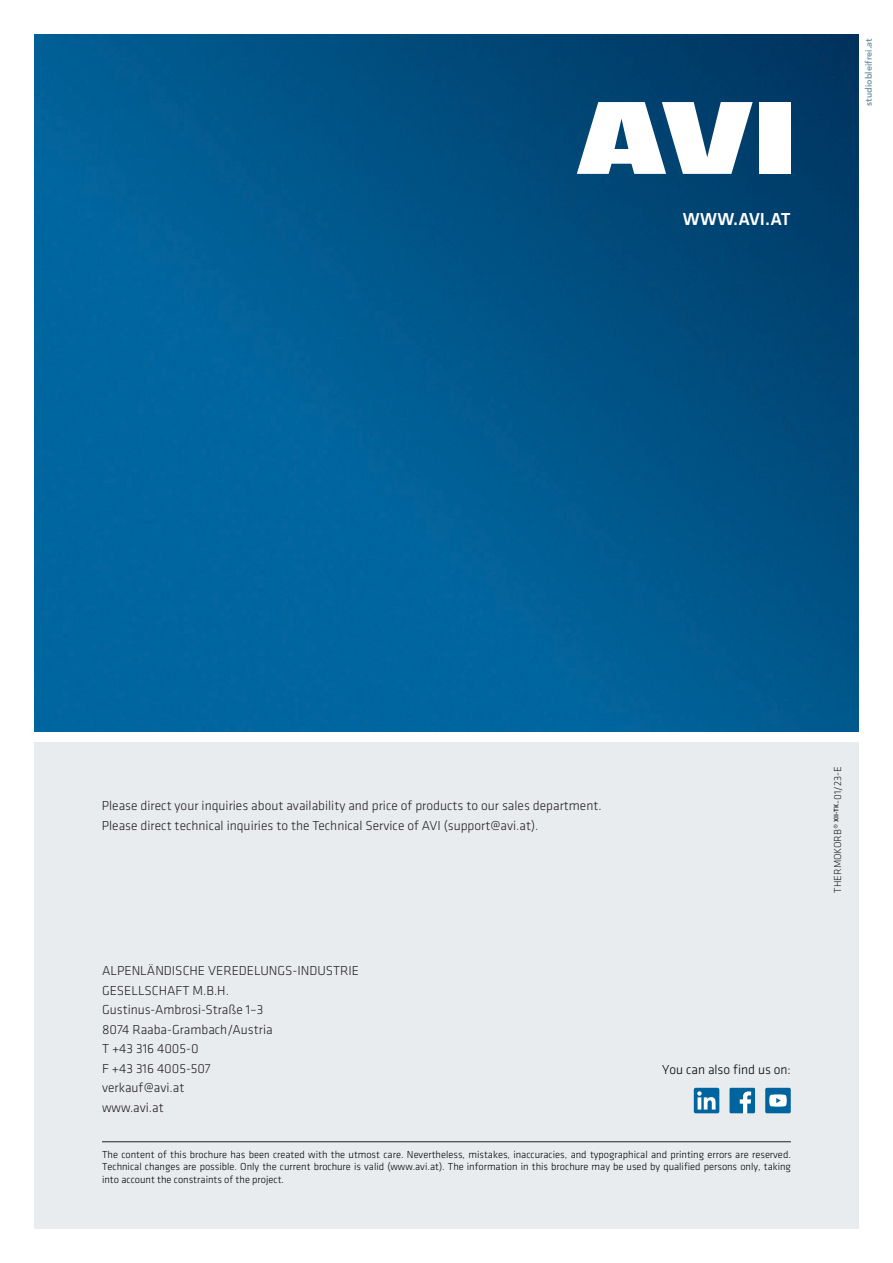
<style>
.page{position:relative;width:893px;height:1263px;background:#fff}
.page>*{position:absolute;margin:0;border:0;box-sizing:border-box;transform-origin:0 0}
.t1{font:500 18px "Klavika Basic";color:#fff}
.t2{font:300 13.5px/19.5px "Klavika Basic";color:#231f20}
.t3{font:300 13.5px "Klavika Basic";color:#000}
.t4{font:300 10.5px/12.6px "Klavika Basic";color:#000;text-align:justify}
.t5{font:300 10.5px "Klavika Basic";color:#231f20}
.t6{font:800 9px "Avenir LT Std";letter-spacing:.01em;color:#7297a9}
</style>
<div class="page">
<div style="left:34px;top:742px;width:825px;height:487px;background:#e9ecef"></div>
<img style="left:34px;top:34px;width:825px;height:697px">
<div style="left:759px;top:102px;width:32px;height:72px;background:#fff"></div>
<svg style="left:577px;top:102px;width:176px;height:72px"></svg>
<svg style="left:694px;top:1088px;width:25px;height:25px"></svg>
<svg style="left:729px;top:1088px;width:26px;height:25px"></svg>
<div style="left:765px;top:1088px;width:26px;height:25px;background:#00659e;border-radius:2px"></div>
<svg style="left:769px;top:1094px;width:18px;height:13px"></svg>
<hr style="left:102px;top:1141px;width:689px;height:1px;background:#231f20">
<h1 class="t1" style="left:683px;top:212px;width:109px">WWW.AVI.AT</h1>
<p class="t6" style="left:864px;top:106px;width:70px;rotate:-90deg">studiobleifrei.at</p>
<p class="t2" style="left:102px;top:797px;width:501px">Please direct your inquiries about availability and price of products to our sales department.<br>Please direct technical inquiries to the Technical Service of AVI (support@avi.at).</p>
<p class="t2" style="left:102px;top:961px;width:259px">ALPENLÄNDISCHE VEREDELUNGS-INDUSTRIE<br>GESELLSCHAFT M.B.H.<br>Gustinus-Ambrosi-Straße 1–3<br>8074 Raaba-Grambach/Austria<br>T +43 316 4005-0<br>F +43 316 4005-507<br>verkauf@avi.at<br>www.avi.at</p>
<p class="t3" style="left:662px;top:1064px;width:130px">You can also find us on:</p>
<p class="t4" style="left:102px;top:1148px;width:690px">The content of this brochure has been created with the utmost care. Nevertheless, mistakes, inaccuracies, and typographical and printing errors are reserved.<br>Technical changes are possible. Only the current brochure is valid (www.avi.at). The information in this brochure may be used by qualified persons only, taking into account the constraints of the project.</p>
<p class="t5" style="left:833px;top:892px;width:127px;rotate:-90deg">THERMOKORB® <sup>XII-TK</sup>-01/23-E</p>
</div>
